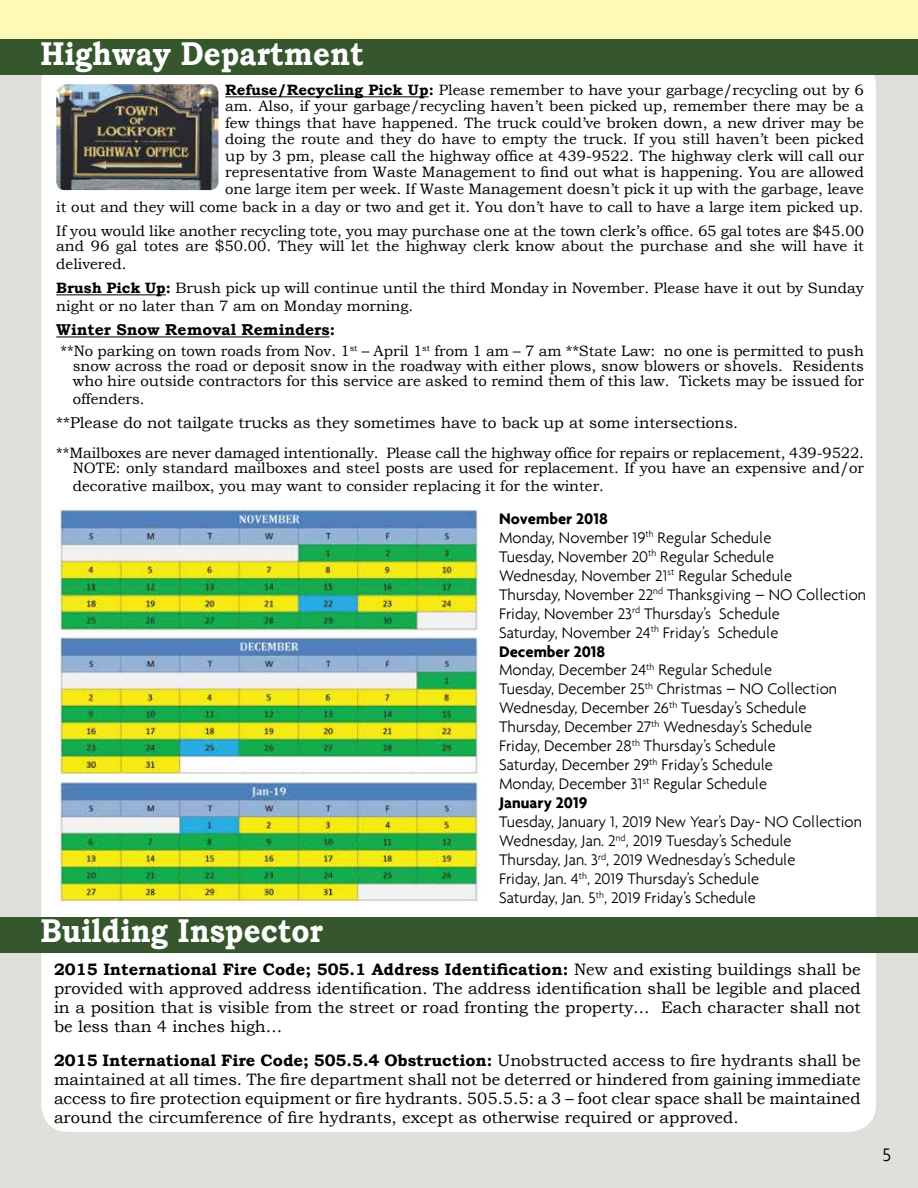
<style>
.page{position:relative;width:918px;height:1188px;background:#dfe0da}
.page>*{position:absolute;margin:0;border:0;box-sizing:border-box;transform-origin:0 0}
.t1{font:700 33px "Bookman Old Style";color:#fff;scale:.89 1}
.t2{font:300 19.5px "Agenda";color:#000}
.t3{font:300 16.5px/18.9px "Agenda";color:#000}
.t4{font:16.5px/18.9px "Bookman Old Style";color:#000;text-align:justify}
.t5{font:15.75px "Bookman Old Style";color:#000}
.t6{font:700 15.75px "Bookman Old Style";color:#000}
.t7{font:15px/16.5px "Bookman Old Style";color:#000}
.s1{font-weight:700}
</style>
<div class="page">
<div style="left:0;top:0;width:918px;height:42px;background:#fff9b8"></div>
<div style="left:41px;top:57px;width:835px;height:1075px;background:#fff;border-radius:27px"></div>
<div style="left:0;top:40px;width:918px;height:35px;background:#36562d"></div>
<div style="left:0;top:917px;width:918px;height:36px;background:#36562d"></div>
<img style="left:56px;top:84px;width:162px;height:106px">
<hr style="left:225px;top:96px;width:204px;height:1px;background:#000">
<hr style="left:56px;top:294px;width:110px;height:1px;background:#000">
<hr style="left:56px;top:336px;width:274px;height:1px;background:#000">
<img style="left:56px;top:637px;width:425px;height:139px">
<img style="left:56px;top:776px;width:425px;height:127px">
<img style="left:56px;top:508px;width:425px;height:123px">
<h1 class="t1" style="left:41px;top:29px;width:365px">Highway Department</h1>
<p class="t7" style="left:225px;top:82px;width:640px;text-align:justify"><span class="s1">Refuse/Recycling Pick Up:</span> Please remember to have your garbage/recycling out by 6 am. Also, if your garbage/recycling haven’t been picked up, remember there may be a few things that have happened. The truck could’ve broken down, a new driver may be doing the route and they do have to empty the truck. If you still haven’t been picked up by 3 pm, please call the highway office at 439-9522. The highway clerk will call our representative from Waste Management to find out what is happening. You are allowed one large item per week. If Waste Management doesn’t pick it up with the garbage, leave</p>
<p class="t7" style="left:56px;top:195px;width:809px;line-height:24px">it out and they will come back in a day or two and get it. You don’t have to call to have a large item picked up.<br>If you would like another recycling tote, you may purchase one at the town clerk’s office. 65 gal totes are $45.00</p>
<p class="t7" style="left:56px;top:237px;width:809px;line-height:18px">and 96 gal totes are $50.00. They will let the highway clerk know about the purchase and she will have it delivered.</p>
<p class="t7" style="left:56px;top:279px;width:809px;line-height:18px"><span class="s1">Brush Pick Up:</span> Brush pick up will continue until the third Monday in November. Please have it out by Sunday night or no later than 7 am on Monday morning.</p>
<p class="t6" style="left:56px;top:318px;width:280px">Winter Snow Removal Reminders:</p>
<p class="t7" style="left:73px;top:343px;width:793px;line-height:15px;text-align:justify;text-indent:-12px">**No parking on town roads from Nov. 1<sup>st</sup> – April 1<sup>st</sup> from 1 am – 7 am **State Law: no one is permitted to push snow across the road or deposit snow in the roadway with either plows, snow blowers or shovels. Residents who hire outside contractors for this service are asked to remind them of this law. Tickets may be issued for</p>
<p class="t7" style="left:73px;top:391px;width:74px">offenders.</p>
<p class="t5" style="left:56px;top:412px;width:683px">**Please do not tailgate trucks as they sometimes have to back up at some intersections.</p>
<p class="t7" style="left:56px;top:445px;width:809px;line-height:15px;text-align:right">**Mailboxes are never damaged intentionally. Please call the highway office for repairs or replacement, 439-9522.<br>NOTE: only standard mailboxes and steel posts are used for replacement. If you have an expensive and/or</p>
<p class="t7" style="left:73px;top:478px;width:533px">decorative mailbox, you may want to consider replacing it for the winter.</p>
<p class="t3" style="left:499px;top:509px;width:368px"><span class="s1">November 2018<br></span>Monday, November 19<sup>th</sup> Regular Schedule<br>Tuesday, November 20<sup>th</sup> Regular Schedule<br>Wednesday, November 21<sup>st</sup> Regular Schedule<br>Thursday, November 22<sup>nd</sup> Thanksgiving – NO Collection Friday, November 23<sup>rd</sup> Thursday’s Schedule<br>Saturday, November 24<sup>th</sup> Friday’s Schedule<br><span class="s1">December 2018<br></span>Monday, December 24<sup>th</sup> Regular Schedule<br>Tuesday, December 25<sup>th</sup> Christmas – NO Collection Wednesday, December 26<sup>th</sup> Tuesday’s Schedule Thursday, December 27<sup>th</sup> Wednesday’s Schedule<br>Friday, December 28<sup>th</sup> Thursday’s Schedule<br>Saturday, December 29<sup>th</sup> Friday’s Schedule<br>Monday, December 31<sup>st</sup> Regular Schedule<br><span class="s1">January 2019</span></p>
<p class="t3" style="left:499px;top:812px;width:364px">Tuesday, January 1, 2019 New Year’s Day- NO Collection Wednesday, Jan. 2<sup>nd</sup>, 2019 Tuesday’s Schedule<br>Thursday, Jan. 3<sup>rd</sup>, 2019 Wednesday’s Schedule<br>Friday, Jan. 4<sup>th</sup>, 2019 Thursday’s Schedule<br>Saturday, Jan. 5<sup>th</sup>, 2019 Friday’s Schedule</p>
<h1 class="t1" style="left:41px;top:907px;width:319px">Building Inspector</h1>
<p class="t4" style="left:54px;top:960px;width:808px"><span class="s1">2015 International Fire Code; 505.1 Address Identification:</span> New and existing buildings shall be provided with approved address identification. The address identification shall be legible and placed in a position that is visible from the street or road fronting the property… Each character shall not be less than 4 inches high…</p>
<p class="t4" style="left:54px;top:1051px;width:808px"><span class="s1">2015 International Fire Code; 505.5.4 Obstruction:</span> Unobstructed access to fire hydrants shall be maintained at all times. The fire department shall not be deterred or hindered from gaining immediate access to fire protection equipment or fire hydrants. 505.5.5: a 3 – foot clear space shall be maintained around the circumference of fire hydrants, except as otherwise required or approved.</p>
<h2 class="t2" style="left:882px;top:1143px;width:10px">5</h2>
</div>
